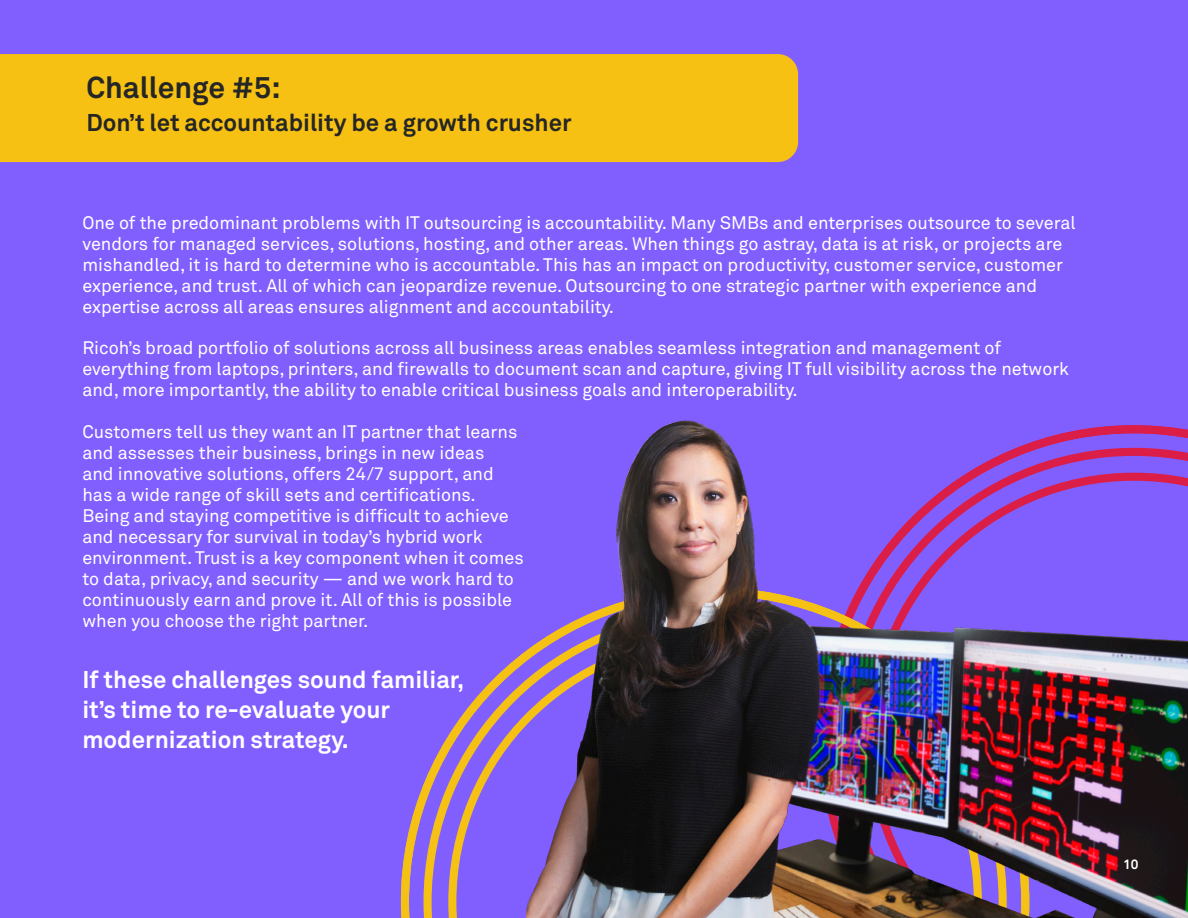
<style>
.page{position:relative;width:1188px;height:918px;background:#815fff}
.page>*{position:absolute;margin:0;border:0;box-sizing:border-box;transform-origin:0 0}
.Standard_Body_Copy_B{font:700 30px "Akkurat Pro";color:#252626}
.Standard_Heading_Bla{font:700 24px/30px "Akkurat Pro";color:#fff}
.Standard_Body_Copy_B-2{font:700 24px "Akkurat Pro";color:#252626}
.Standard_Body_Copy_B-3{font:18px/21px "Akkurat Pro";color:#fff}
.Standard_Subheading{font:700 13.5px "Akkurat Pro";color:#fff}
</style>
<div class="page">
<div style="left:0;top:54px;width:798px;height:108px;background:#f7c113"></div>
<svg style="left:401px;top:783px;width:23px;height:135px"></svg>
<svg style="left:424px;top:736px;width:24px;height:182px"></svg>
<svg style="left:448px;top:651px;width:78px;height:267px"></svg>
<img style="left:526px;top:420px;width:662px;height:498px">
<p class="Standard_Body_Copy_B" style="left:86px;top:69px;width:196px">Challenge #5:</p>
<p class="Standard_Body_Copy_B-2" style="left:86px;top:108px;width:487px">Don’t let accountability be a growth crusher</p>
<p class="Standard_Body_Copy_B-3" style="left:82px;top:212px;width:995px">One of the predominant problems with IT outsourcing is accountability. Many SMBs and enterprises outsource to several vendors for managed services, solutions, hosting, and other areas. When things go astray, data is at risk, or projects are mishandled, it is hard to determine who is accountable. This has an impact on productivity, customer service, customer experience, and trust. All of which can jeopardize revenue. Outsourcing to one strategic partner with experience and expertise across all areas ensures alignment and accountability.</p>
<p class="Standard_Body_Copy_B-3" style="left:82px;top:338px;width:988px">Ricoh’s broad portfolio of solutions across all business areas enables seamless integration and management of everything from laptops, printers, and firewalls to document scan and capture, giving IT full visibility across the network and, more importantly, the ability to enable critical business goals and interoperability.</p>
<p class="Standard_Body_Copy_B-3" style="left:82px;top:421px;width:443px">Customers tell us they want an IT partner that learns and assesses their business, brings in new ideas<br>and innovative solutions, offers 24/7 support, and has a wide range of skill sets and certifications.<br>Being and staying competitive is difficult to achieve and necessary for survival in today’s hybrid work environment. Trust is a key component when it comes to data, privacy, and security — and we work hard to continuously earn and prove it. All of this is possible when you choose the right partner.</p>
<p class="Standard_Heading_Bla" style="left:82px;top:664px;width:383px">If these challenges sound familiar, it’s time to re-evaluate your modernization strategy.</p>
<p class="Standard_Subheading" style="left:1123px;top:856px;width:17px">10</p>
</div>
